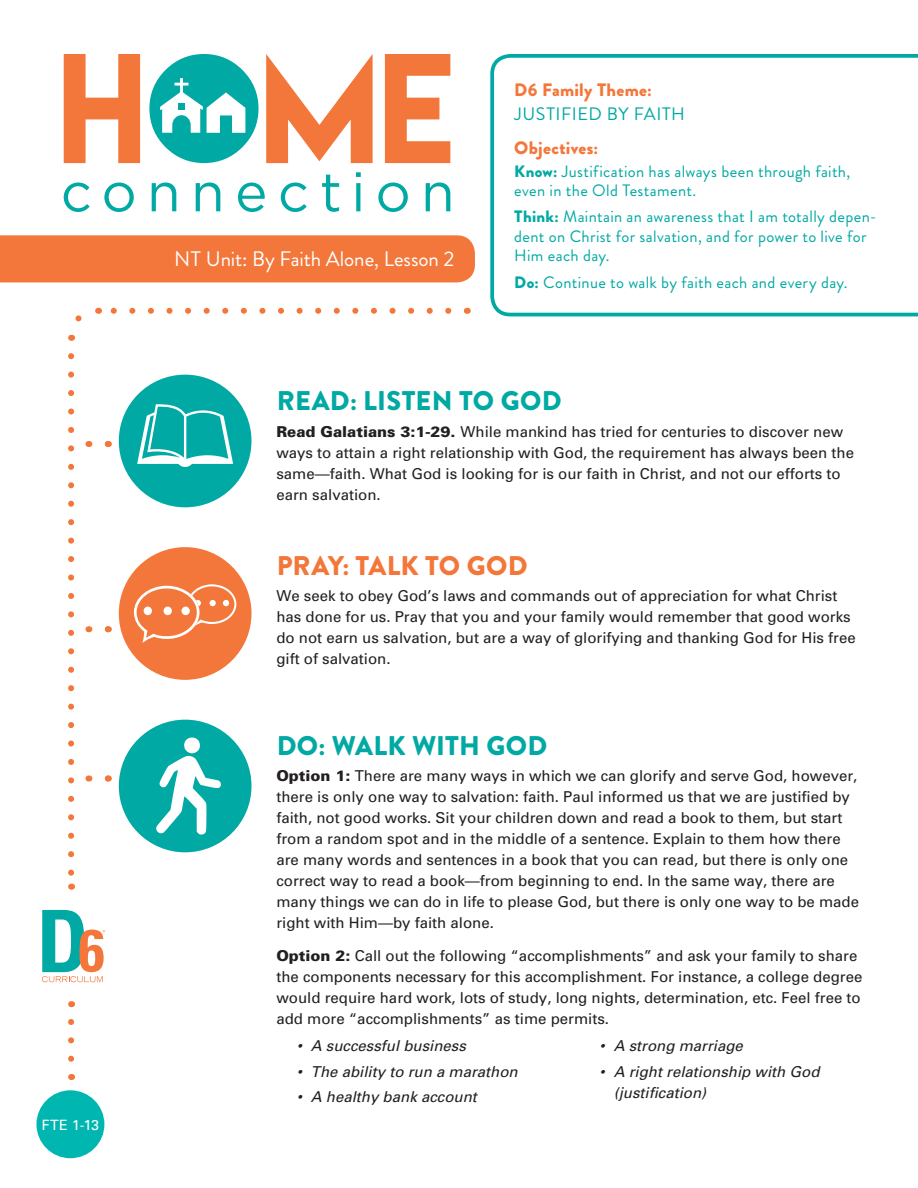
<style>
.page{position:relative;width:918px;height:1188px;background:#fff}
.page>*{position:absolute;margin:0;border:0;box-sizing:border-box;transform-origin:0 0}
.HC_-_Questions{font:900 27px "Brandon Grotesque";letter-spacing:.015em;color:#00a9a3}
.HC_-_Questions-2{font:900 27px "Brandon Grotesque";letter-spacing:.005em;color:#f3773a}
.t1{font:21px "Brandon Grotesque";letter-spacing:-.005em;color:#fff}
.t2{font:18px/24px "Brandon Grotesque";letter-spacing:.03em;color:#00a9a3}
.t3{font:900 18px "Brandon Grotesque";letter-spacing:.015em;color:#f3773a}
.t4{font:16.5px/19.5px "Brandon Grotesque";letter-spacing:.02em;color:#00a9a3}
.HC_-_Questions-3{font:15px/21px "Univers";color:#231f20}
.HC_Bullet_Points{font:italic 15px/21px "Univers";color:#231f20}
.t5{font:14.25px "Univers";color:#fff}
.s1{font-weight:900;color:#f3773a}
.s2{font-weight:900}
</style>
<div class="page">
<div style="left:119px;top:547px;width:133px;height:133px;background:#f3773a;border-radius:50%"></div>
<svg style="left:134px;top:584px;width:102px;height:59px"></svg>
<div style="left:119px;top:720px;width:133px;height:132px;background:#00a9a3;border-radius:50%"></div>
<svg style="left:156px;top:737px;width:65px;height:98px"></svg>
<div style="left:119px;top:375px;width:133px;height:132px;background:#00a9a3;border-radius:50%"></div>
<svg style="left:137px;top:404px;width:96px;height:63px"></svg>
<svg style="left:104px;top:441px;width:5px;height:6px"></svg>
<svg style="left:104px;top:626px;width:5px;height:6px"></svg>
<svg style="left:104px;top:776px;width:5px;height:6px"></svg>
<svg style="left:68px;top:1019px;width:6px;height:40px"></svg>
<svg style="left:64px;top:54px;width:76px;height:109px"></svg>
<svg style="left:266px;top:54px;width:107px;height:109px"></svg>
<svg style="left:385px;top:54px;width:65px;height:109px"></svg>
<svg style="left:64px;top:183px;width:26px;height:29px"></svg>
<svg style="left:104px;top:183px;width:30px;height:29px"></svg>
<svg style="left:152px;top:183px;width:24px;height:28px"></svg>
<svg style="left:196px;top:183px;width:24px;height:28px"></svg>
<svg style="left:238px;top:183px;width:27px;height:29px"></svg>
<svg style="left:281px;top:183px;width:26px;height:29px"></svg>
<svg style="left:322px;top:175px;width:17px;height:37px"></svg>
<svg style="left:356px;top:172px;width:5px;height:39px"></svg>
<svg style="left:378px;top:183px;width:30px;height:29px"></svg>
<svg style="left:426px;top:183px;width:24px;height:28px"></svg>
<svg style="left:149px;top:54px;width:110px;height:109px"></svg>
<svg style="left:42px;top:910px;width:63px;height:72px"></svg>
<div style="left:36px;top:1090px;width:68px;height:68px;background:#00b6b1;border-radius:50%"></div>
<svg style="left:110px;top:308px;width:338px;height:6px"></svg>
<svg style="left:68px;top:356px;width:6px;height:520px"></svg>
<svg style="left:68px;top:315px;width:14px;height:26px"></svg>
<div style="left:0;top:235px;width:475px;height:47px;background:#f3773a"></div>
<svg style="left:490px;top:54px;width:428px;height:263px"></svg>
<p class="t5" style="left:42px;top:1116px;width:59px">FTE 1-13</p>
<p class="t1" style="left:174px;top:245px;width:282px">NT Unit: By Faith Alone, Lesson 2</p>
<p class="t2" style="left:514px;top:78px;width:172px"><span class="s1">D6 Family Theme:<br></span>JUSTIFIED BY FAITH</p>
<p class="t3" style="left:514px;top:135px;width:85px">Objectives:</p>
<p class="t4" style="left:514px;top:161px;width:338px"><span class="s2">Know:</span> Justification has always been through faith, even in the Old Testament.</p>
<p class="t4" style="left:514px;top:207px;width:364px"><span class="s2">Think:</span> Maintain an awareness that I am totally depen&shy;dent on Christ for salvation, and for power to live for<br>Him each day.</p>
<p class="t4" style="left:514px;top:272px;width:335px"><span class="s2">Do:</span> Continue to walk by faith each and every day.</p>
<p class="HC_-_Questions" style="left:277px;top:382px;width:287px">READ: LISTEN TO GOD</p>
<p class="HC_-_Questions-3" style="left:276px;top:421px;width:579px"><span class="s2">Read Galatians 3:1-29.</span> While mankind has tried for centuries to discover new ways to attain a right relationship with God, the requirement has always been the same—faith. What God is looking for is our faith in Christ, and not our efforts to earn salvation.</p>
<p class="HC_-_Questions-2" style="left:277px;top:547px;width:253px">PRAY: TALK TO GOD</p>
<p class="HC_-_Questions-3" style="left:276px;top:585px;width:581px">We seek to obey God’s laws and commands out of appreciation for what Christ has done for us. Pray that you and your family would remember that good works do not earn us salvation, but are a way of glorifying and thanking God for His free gift of salvation.</p>
<p class="HC_-_Questions" style="left:277px;top:727px;width:272px">DO: WALK WITH GOD</p>
<p class="HC_-_Questions-3" style="left:276px;top:765px;width:584px"><span class="s2">Option 1:</span> There are many ways in which we can glorify and serve God, however, there is only one way to salvation: faith. Paul informed us that we are justified by faith, not good works. Sit your children down and read a book to them, but start from a random spot and in the middle of a sentence. Explain to them how there are many words and sentences in a book that you can read, but there is only one correct way to read a book—from beginning to end. In the same way, there are many things we can do in life to please God, but there is only one way to be made right with Him—by faith alone.</p>
<p class="HC_-_Questions-3" style="left:276px;top:944px;width:587px"><span class="s2">Option 2:</span> Call out the following “accomplishments” and ask your family to share the components necessary for this accomplishment. For instance, a college degree would require hard work, lots of study, long nights, determination, etc. Feel free to add more “accomplishments” as time permits.</p>
<p class="HC_Bullet_Points" style="left:297px;top:1035px;width:171px">• A successful business</p>
<p class="HC_Bullet_Points" style="left:297px;top:1061px;width:222px">• The ability to run a marathon</p>
<p class="HC_Bullet_Points" style="left:297px;top:1086px;width:182px">• A healthy bank account</p>
<p class="HC_Bullet_Points" style="left:599px;top:1035px;width:145px">• A strong marriage</p>
<p class="HC_Bullet_Points" style="left:614px;top:1061px;width:207px;text-indent:-14px">• A right relationship with God (justification)</p>
</div>
